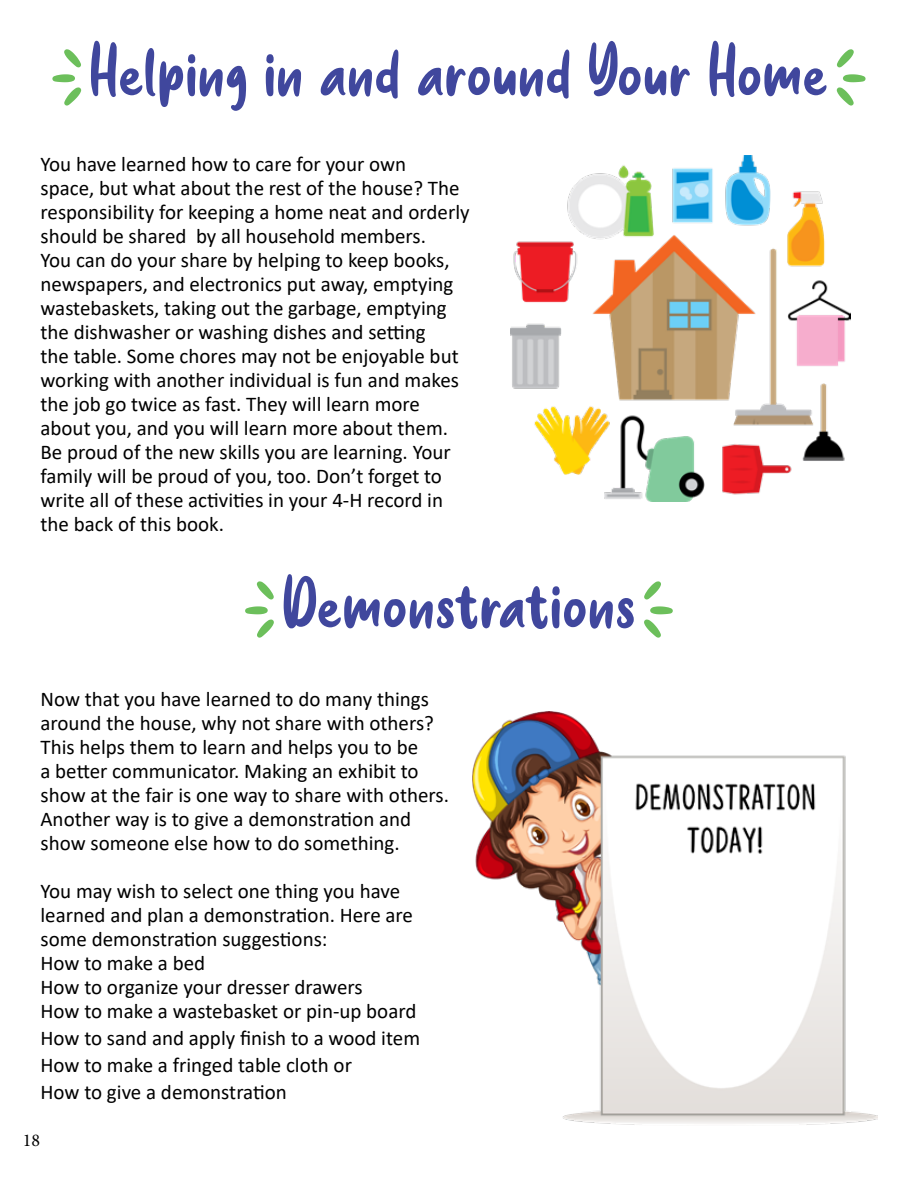
<style>
.page{position:relative;width:918px;height:1188px;background:#fff}
.page>*{position:absolute;margin:0;border:0;box-sizing:border-box;transform-origin:0 0}
.t1{font:79.5px "sweetpurple";color:#40479d}
.t2{font:21px/24px "Calibri";color:#000}
.t3{font:18px "Minion Pro";color:#000}
.s1{color:#6cbf5b}
</style>
<div class="page">
<img style="left:511px;top:156px;width:339px;height:345px">
<img style="left:472px;top:712px;width:406px;height:413px">
<h1 class="t1" style="left:47px;top:22px;width:825px"><span class="s1">{</span>Helping in and around Your Home<span class="s1">}</span></h1>
<p class="t2" style="left:40px;top:152px;width:431px">You have learned how to care for your own<br>space, but what about the rest of the house? The responsibility for keeping a home neat and orderly should be shared by all household members.<br>You can do your share by helping to keep books, newspapers, and electronics put away, emptying wastebaskets, taking out the garbage, emptying the dishwasher or washing dishes and setting<br>the table. Some chores may not be enjoyable but working with another individual is fun and makes the job go twice as fast. They will learn more about you, and you will learn more about them.<br>Be proud of the new skills you are learning. Your family will be proud of you, too. Don’t forget to write all of these activities in your 4-H record in the back of this book.</p>
<h1 class="t1" style="left:240px;top:554px;width:440px"><span class="s1">{</span>Demonstrations<span class="s1">}</span></h1>
<p class="t2" style="left:40px;top:686px;width:410px">Now that you have learned to do many things around the house, why not share with others?<br>This helps them to learn and helps you to be<br>a better communicator. Making an exhibit to show at the fair is one way to share with others.<br>Another way is to give a demonstration and show someone else how to do something.</p>
<p class="t2" style="left:40px;top:878px;width:378px">You may wish to select one thing you have learned and plan a demonstration. Here are some demonstration suggestions:<br>How to make a bed<br>How to organize your dresser drawers<br>How to make a wastebasket or pin-up board</p>
<p class="t2" style="left:40px;top:1024px;width:381px;line-height:27px">How to sand and apply finish to a wood item<br>How to make a fringed table cloth or<br>How to give a demonstration</p>
<p class="t3" style="left:23px;top:1129px;width:19px">18</p>
</div>
